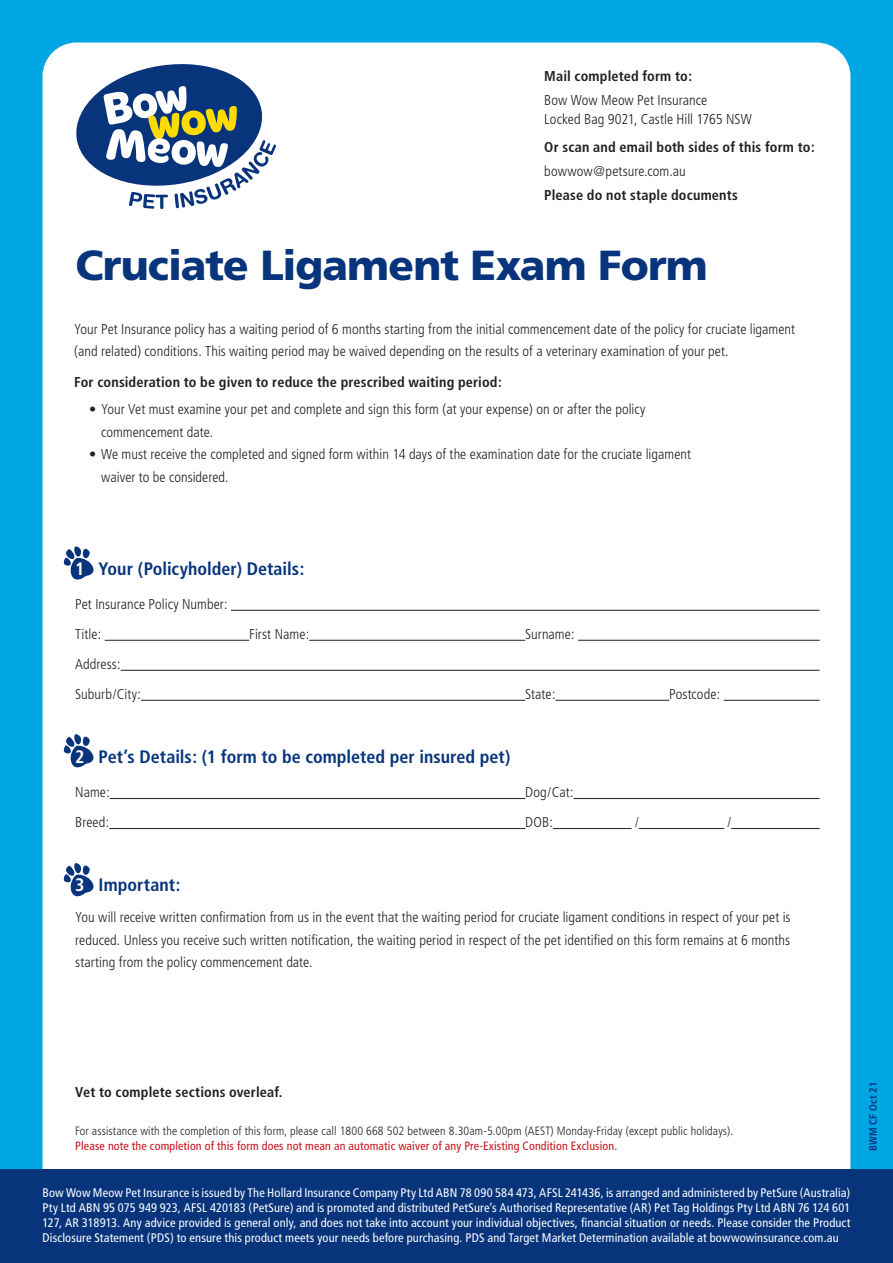
<style>
.page{position:relative;width:893px;height:1263px;background:#00a5e3}
.page>*{position:absolute;margin:0;border:0;box-sizing:border-box;transform-origin:0 0}
.t1{font:900 42px "Frutiger";letter-spacing:-.02em;color:#08347b}
.t2{font:700 condensed 18px "Frutiger";color:#08347b}
.t3{font:300 condensed 14.25px/22.5px "Frutiger";letter-spacing:.005em;color:#231f20}
.t4{font:700 condensed 14.25px "Frutiger";letter-spacing:.01em;color:#231f20}
.t5{font:condensed 12.45px/15px "Frutiger";letter-spacing:.01em;color:#fff;text-align:justify}
.t6{font:300 condensed 12px/15px "Frutiger";letter-spacing:.01em;color:#231f20}
.t7{font:700 condensed 10.5px "Frutiger";letter-spacing:.025em;color:#08347b}
.s1{color:#fff}
.s2{font-weight:400;color:#c4121a}
</style>
<div class="page">
<div style="left:43px;top:43px;width:807px;height:1192px;background:#fff;border-radius:34px"></div>
<svg style="left:76px;top:64px;width:200px;height:145px"></svg>
<div style="left:0;top:1169px;width:893px;height:94px;background:#08347b"></div>
<svg style="left:63px;top:546px;width:31px;height:34px"></svg>
<svg style="left:63px;top:734px;width:31px;height:34px"></svg>
<svg style="left:63px;top:863px;width:31px;height:34px"></svg>
<hr style="left:231px;top:610px;width:589px;height:1px;background:#231f20">
<hr style="left:105px;top:640px;width:144px;height:1px;background:#231f20">
<hr style="left:309px;top:640px;width:216px;height:1px;background:#231f20">
<hr style="left:578px;top:640px;width:242px;height:1px;background:#231f20">
<hr style="left:121px;top:670px;width:699px;height:1px;background:#231f20">
<hr style="left:141px;top:700px;width:384px;height:1px;background:#231f20">
<hr style="left:555px;top:700px;width:114px;height:1px;background:#231f20">
<hr style="left:724px;top:700px;width:96px;height:1px;background:#231f20">
<hr style="left:110px;top:798px;width:415px;height:1px;background:#231f20">
<hr style="left:574px;top:798px;width:246px;height:1px;background:#231f20">
<hr style="left:109px;top:828px;width:416px;height:1px;background:#231f20">
<hr style="left:553px;top:828px;width:79px;height:1px;background:#231f20">
<hr style="left:639px;top:828px;width:85px;height:1px;background:#231f20">
<hr style="left:731px;top:828px;width:89px;height:1px;background:#231f20">
<p class="t4" style="left:544px;top:67px;width:149px">Mail completed form to:</p>
<p class="t3" style="left:544px;top:90px;width:209px;line-height:19.5px">Bow Wow Meow Pet Insurance<br>Locked Bag 9021, Castle Hill 1765 NSW</p>
<p class="t4" style="left:544px;top:139px;width:272px">Or scan and email both sides of this form to:</p>
<p class="t3" style="left:544px;top:160px;width:143px">bowwow@petsure.com.au</p>
<p class="t4" style="left:544px;top:186px;width:195px">Please do not staple documents</p>
<p class="t1" style="left:75px;top:240px;width:634px">Cruciate Ligament Exam Form</p>
<p class="t3" style="left:74px;top:318px;width:722px">Your Pet Insurance policy has a waiting period of 6 months starting from the initial commencement date of the policy for cruciate ligament (and related) conditions. This waiting period may be waived depending on the results of a veterinary examination of your pet.</p>
<p class="t4" style="left:74px;top:374px;width:429px">For consideration to be given to reduce the prescribed waiting period:</p>
<p class="t3" style="left:101px;top:398px;width:546px;text-indent:-12px">• Your Vet must examine your pet and complete and sign this form (at your expense) on or after the policy commencement date.</p>
<p class="t3" style="left:101px;top:443px;width:591px;text-indent:-12px">• We must receive the completed and signed form within 14 days of the examination date for the cruciate ligament waiver to be considered.</p>
<p class="t2" style="left:75px;top:558px;width:231px"><span class="s1">1</span> Your (Policyholder) Details:</p>
<p class="t3" style="left:75px;top:593px;width:154px">Pet Insurance Policy Number:</p>
<p class="t3" style="left:75px;top:623px;width:28px">Title:</p>
<p class="t3" style="left:249px;top:623px;width:61px">First Name:</p>
<p class="t3" style="left:525px;top:623px;width:51px">Surname:</p>
<p class="t3" style="left:75px;top:649px;width:67px;line-height:30px">Address:<br>Suburb/City:</p>
<p class="t3" style="left:525px;top:683px;width:32px">State:</p>
<p class="t3" style="left:669px;top:683px;width:53px">Postcode:</p>
<p class="t2" style="left:75px;top:746px;width:437px"><span class="s1">2</span> Pet’s Details: (1 form to be completed per insured pet)</p>
<p class="t3" style="left:75px;top:781px;width:36px">Name:</p>
<p class="t3" style="left:525px;top:781px;width:50px">Dog/Cat:</p>
<p class="t3" style="left:75px;top:811px;width:36px">Breed:</p>
<p class="t3" style="left:525px;top:811px;width:29px">DOB:</p>
<p class="t3" style="left:635px;top:811px;width:5px">/</p>
<p class="t3" style="left:728px;top:811px;width:5px">/</p>
<p class="t2" style="left:75px;top:874px;width:107px"><span class="s1">3</span> Important:</p>
<p class="t3" style="left:75px;top:906px;width:717px;text-align:justify">You will receive written confirmation from us in the event that the waiting period for cruciate ligament conditions in respect of your pet is reduced. Unless you receive such written notification, the waiting period in respect of the pet identified on this form remains at 6 months starting from the policy commencement date.</p>
<p class="t4" style="left:75px;top:1084px;width:209px">Vet to complete sections overleaf.</p>
<p class="t6" style="left:75px;top:1123px;width:660px">For assistance with the completion of this form, please call 1800 668 502 between 8.30am-5.00pm (AEST) Monday-Friday (except public holidays).<br><span class="s2">Please note the completion of this form does not mean an automatic waiver of any Pre-Existing Condition Exclusion.</span></p>
<p class="t5" style="left:43px;top:1185px;width:809px">Bow Wow Meow Pet Insurance is issued by The Hollard Insurance Company Pty Ltd ABN 78 090 584 473, AFSL 241436, is arranged and administered by PetSure (Australia)<br>Pty Ltd ABN 95 075 949 923, AFSL 420183 (PetSure) and is promoted and distributed PetSure’s Authorised Representative (AR) Pet Tag Holdings Pty Ltd ABN 76 124 601<br>127, AR 318913. Any advice provided is general only, and does not take into account your individual objectives, financial situation or needs. Please consider the Product Disclosure Statement (PDS) to ensure this product meets your needs before purchasing. PDS and Target Market Determination available at bowwowinsurance.com.au</p>
<p class="t7" style="left:867px;top:1151px;width:71px;rotate:-90deg">BWM CF Oct 21</p>
</div>
